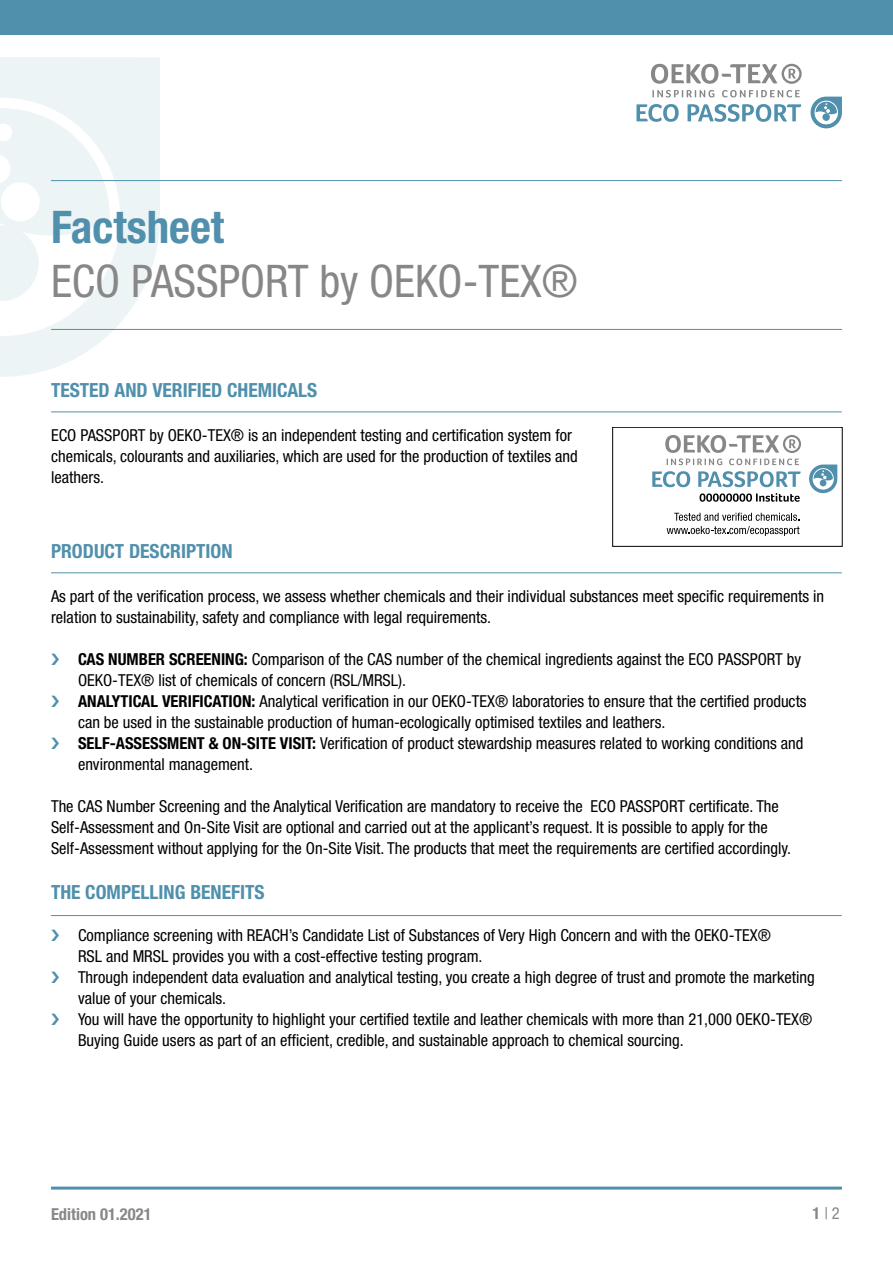
<style>
.page{position:relative;width:893px;height:1263px;background:#fff}
.page>*{position:absolute;margin:0;border:0;box-sizing:border-box;transform-origin:0 0}
.t1{font:condensed 45px "Helvetica Neue LT Pro";color:#878787}
.t2{font:700 condensed 45px "Helvetica Neue LT Pro";color:#5090ac}
.t3{font:700 condensed 19.5px "Helvetica Neue LT Pro";color:#5090ac}
.t4{font:condensed 16.5px/21px "Helvetica Neue LT Pro";color:#000}
.t5{font:700 condensed 16.5px "Helvetica Neue LT Pro";color:#878787}
.t6{font:condensed 16.5px "Helvetica Neue LT Pro";color:#878787}
.s1{font-weight:700}
</style>
<div class="page">
<svg style="left:0;top:57px;width:160px;height:320px;fill:#edf4f6"></svg>
<svg style="left:0;top:85px;width:160px;height:251px"></svg>
<hr style="left:51px;top:411px;width:791px;height:1px;background:#5090ac">
<hr style="left:51px;top:572px;width:791px;height:1px;background:#5090ac">
<hr style="left:51px;top:915px;width:791px;height:1px;background:#5090ac">
<hr style="left:51px;top:1186px;width:791px;height:3px;background:#5090ac">
<div style="left:0;top:0;width:893px;height:34px;background:#5090ac"></div>
<svg style="left:636px;top:104px;width:43px;height:18px"></svg>
<svg style="left:687px;top:104px;width:114px;height:18px"></svg>
<svg style="left:651px;top:64px;width:151px;height:20px"></svg>
<svg style="left:810px;top:97px;width:32px;height:31px"></svg>
<svg style="left:652px;top:90px;width:62px;height:7px"></svg>
<svg style="left:722px;top:90px;width:78px;height:7px"></svg>
<hr style="left:51px;top:180px;width:791px;height:1px;background:#5090ac">
<hr style="left:51px;top:329px;width:791px;height:1px;background:#5090ac">
<svg style="left:652px;top:471px;width:38px;height:16px"></svg>
<svg style="left:698px;top:471px;width:103px;height:16px"></svg>
<svg style="left:809px;top:464px;width:29px;height:29px"></svg>
<svg style="left:665px;top:435px;width:136px;height:30px"></svg>
<svg style="left:667px;top:513px;width:133px;height:23px"></svg>
<div style="left:613px;top:427px;width:229px;height:119px;border:1px solid #000"></div>
<svg style="left:699px;top:493px;width:101px;height:9px"></svg>
<h1 class="t2" style="left:51px;top:200px;width:175px">Factsheet</h1>
<h1 class="t1" style="left:51px;top:255px;width:528px">ECO PASSPORT by OEKO-TEX®</h1>
<p class="t3" style="left:51px;top:378px;width:268px">TESTED AND VERIFIED CHEMICALS</p>
<p class="t4" style="left:51px;top:425px;width:528px">ECO PASSPORT by OEKO-TEX® is an independent testing and certification system for chemicals, colourants and auxiliaries, which are used for the production of textiles and leathers.</p>
<p class="t3" style="left:51px;top:539px;width:183px">PRODUCT DESCRIPTION</p>
<p class="t4" style="left:51px;top:585px;width:774px">As part of the verification process, we assess whether chemicals and their individual substances meet specific requirements in relation to sustainability, safety and compliance with legal requirements.</p>
<p class="t4" style="left:78px;top:648px;width:730px"><span class="s1">CAS NUMBER SCREENING:</span> Comparison of the CAS number of the chemical ingredients against the ECO PASSPORT by OEKO-TEX® list of chemicals of concern (RSL/MRSL).<br><span class="s1">ANALYTICAL VERIFICATION:</span> Analytical verification in our OEKO-TEX® laboratories to ensure that the certified products can be used in the sustainable production of human-ecologically optimised textiles and leathers.<br><span class="s1">SELF-ASSESSMENT &amp; ON-SITE VISIT:</span> Verification of product stewardship measures related to working conditions and environmental management.</p>
<p class="t4" style="left:51px;top:795px;width:742px">The CAS Number Screening and the Analytical Verification are mandatory to receive the ECO PASSPORT certificate. The<br>Self-Assessment and On-Site Visit are optional and carried out at the applicant’s request. It is possible to apply for the<br>Self-Assessment without applying for the On-Site Visit. The products that meet the requirements are certified accordingly.</p>
<p class="t3" style="left:51px;top:880px;width:215px">THE COMPELLING BENEFITS</p>
<p class="t4" style="left:78px;top:924px;width:738px">Compliance screening with REACH’s Candidate List of Substances of Very High Concern and with the OEKO-TEX®<br>RSL and MRSL provides you with a cost-effective testing program.<br>Through independent data evaluation and analytical testing, you create a high degree of trust and promote the marketing value of your chemicals.<br>You will have the opportunity to highlight your certified textile and leather chemicals with more than 21,000 OEKO-TEX® Buying Guide users as part of an efficient, credible, and sustainable approach to chemical sourcing.</p>
<p class="t5" style="left:51px;top:1204px;width:102px">Edition 01.2021</p>
<p class="t6" style="left:812px;top:1204px;width:29px"><span class="s1">1</span> | 2</p>
</div>
